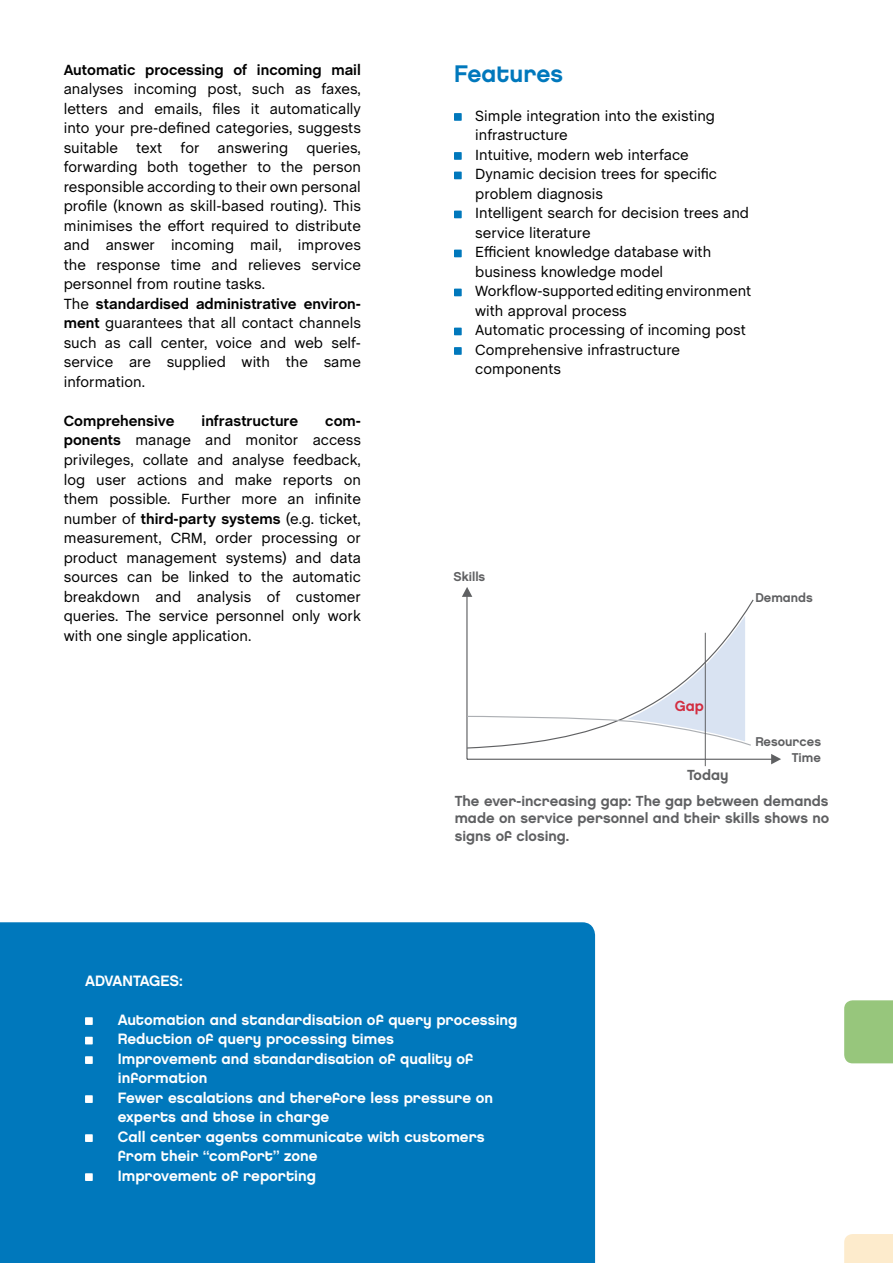
<style>
.page{position:relative;width:893px;height:1263px;background:#fff}
.page>*{position:absolute;margin:0;border:0;box-sizing:border-box;transform-origin:0 0}
.t1{font:24px "Chalet New York Nineteen Eighty";color:#0078bc}
.t2{font:15px/19.5px "Chalet";color:#000}
.t3{font:15px/19.5px "Chalet New York Nineteen Eighty";color:#fff}
.t4{font:700 15px "Chalet";color:#000}
.t5{font:14.55px/17.5px "Chalet New York Nineteen Eighty";color:#5f6062;text-align:justify}
.t6{font:14.55px "Chalet New York Nineteen Eighty";color:#d22d40}
.t7{font:12.75px "Chalet New York Nineteen Eighty";color:#5f6062}
.s1{font-weight:700}
</style>
<div class="page">
<div style="left:0;top:922px;width:595px;height:341px;background:#0078bc"></div>
<div style="left:85px;top:1017px;width:8px;height:8px;background:#fff"></div>
<div style="left:85px;top:1037px;width:8px;height:7px;background:#fff"></div>
<div style="left:85px;top:1056px;width:8px;height:8px;background:#fff"></div>
<div style="left:85px;top:1095px;width:8px;height:8px;background:#fff"></div>
<div style="left:85px;top:1134px;width:8px;height:8px;background:#fff"></div>
<div style="left:85px;top:1173px;width:8px;height:8px;background:#fff"></div>
<hr style="left:466px;top:591px;width:2px;height:168px;background:#5f6062">
<hr style="left:467px;top:759px;width:309px;height:1px;background:#5f6062">
<svg style="left:771px;top:754px;width:10px;height:10px"></svg>
<svg style="left:462px;top:587px;width:292px;height:164px"></svg>
<hr style="left:705px;top:633px;width:1px;height:133px;background:#5f6062">
<div style="left:844px;top:1000px;width:49px;height:63px;background:#97c67c"></div>
<svg style="left:844px;top:1234px;width:49px;height:29px"></svg>
<div style="left:454px;top:113px;width:8px;height:8px;background:#0078bc"></div>
<div style="left:454px;top:152px;width:8px;height:8px;background:#0078bc"></div>
<div style="left:454px;top:172px;width:8px;height:7px;background:#0078bc"></div>
<div style="left:454px;top:211px;width:8px;height:7px;background:#0078bc"></div>
<div style="left:454px;top:250px;width:8px;height:7px;background:#0078bc"></div>
<div style="left:454px;top:289px;width:8px;height:7px;background:#0078bc"></div>
<div style="left:454px;top:328px;width:8px;height:7px;background:#0078bc"></div>
<div style="left:454px;top:347px;width:8px;height:8px;background:#0078bc"></div>
<svg style="left:64px;top:1189px;width:8px;height:10px"></svg>
<p class="t4" style="left:64px;top:61px;width:299px">Automatic processing of incoming mail</p>
<p class="t2" style="left:64px;top:80px;width:299px">analyses incoming post, such as faxes, letters and emails, files it automatically into your pre-defined categories, suggests suitable text for answering queries, forwarding both together to the person responsible according to their own personal profile (known as skill-based routing). This minimises the effort required to distribute and answer incoming mail, improves the response time and relieves service personnel from routine tasks.<br>The <span class="s1">standardised administrative environ&shy;ment</span> guarantees that all contact channels such as call center, voice and web self&shy;service are supplied with the same information.</p>
<p class="t4" style="left:64px;top:412px;width:112px">Comprehensive</p>
<p class="t4" style="left:202px;top:412px;width:98px">infrastructure</p>
<p class="t2" style="left:64px;top:411px;width:299px;text-align:justify;text-indent:261px"><span class="s1">com&shy;ponents</span> manage and monitor access privileges, collate and analyse feedback, log user actions and make reports on them possible. Further more an infinite number of <span class="s1">third-party systems</span> (e.g. ticket, measurement, CRM, order processing or product management systems) and data sources can be linked to the automatic breakdown and analysis of customer queries. The service personnel only work with one single application.</p>
<h1 class="t1" style="left:454px;top:58px;width:111px">Features</h1>
<p class="t2" style="left:475px;top:106px;width:277px">Simple integration into the existing infrastructure<br>Intuitive, modern web interface<br>Dynamic decision trees for specific problem diagnosis<br>Intelligent search for decision trees and service literature<br>Efficient knowledge database with business knowledge model<br>Workflow-supported editing environment with approval process<br>Automatic processing of incoming post<br>Comprehensive infrastructure components</p>
<p class="t7" style="left:453px;top:569px;width:33px">Skills</p>
<p class="t7" style="left:755px;top:590px;width:59px">Demands</p>
<p class="t6" style="left:675px;top:697px;width:30px">Gap</p>
<p class="t5" style="left:687px;top:766px;width:43px">Today</p>
<p class="t7" style="left:755px;top:733px;width:67px">Resources</p>
<p class="t7" style="left:792px;top:750px;width:31px">Time</p>
<p class="t5" style="left:455px;top:791px;width:376px">The ever-increasing gap: The gap between demands made on service personnel and their skills shows no signs of closing.</p>
<p class="t3" style="left:85px;top:971px;width:99px">ADVANTAGES:</p>
<p class="t3" style="left:118px;top:1010px;width:401px">Automation and standardisation of query processing Reduction of query processing times<br>Improvement and standardisation of quality of information<br>Fewer escalations and therefore less pressure on experts and those in charge<br>Call center agents communicate with customers from their “comfort” zone<br>Improvement of reporting</p>
</div>
